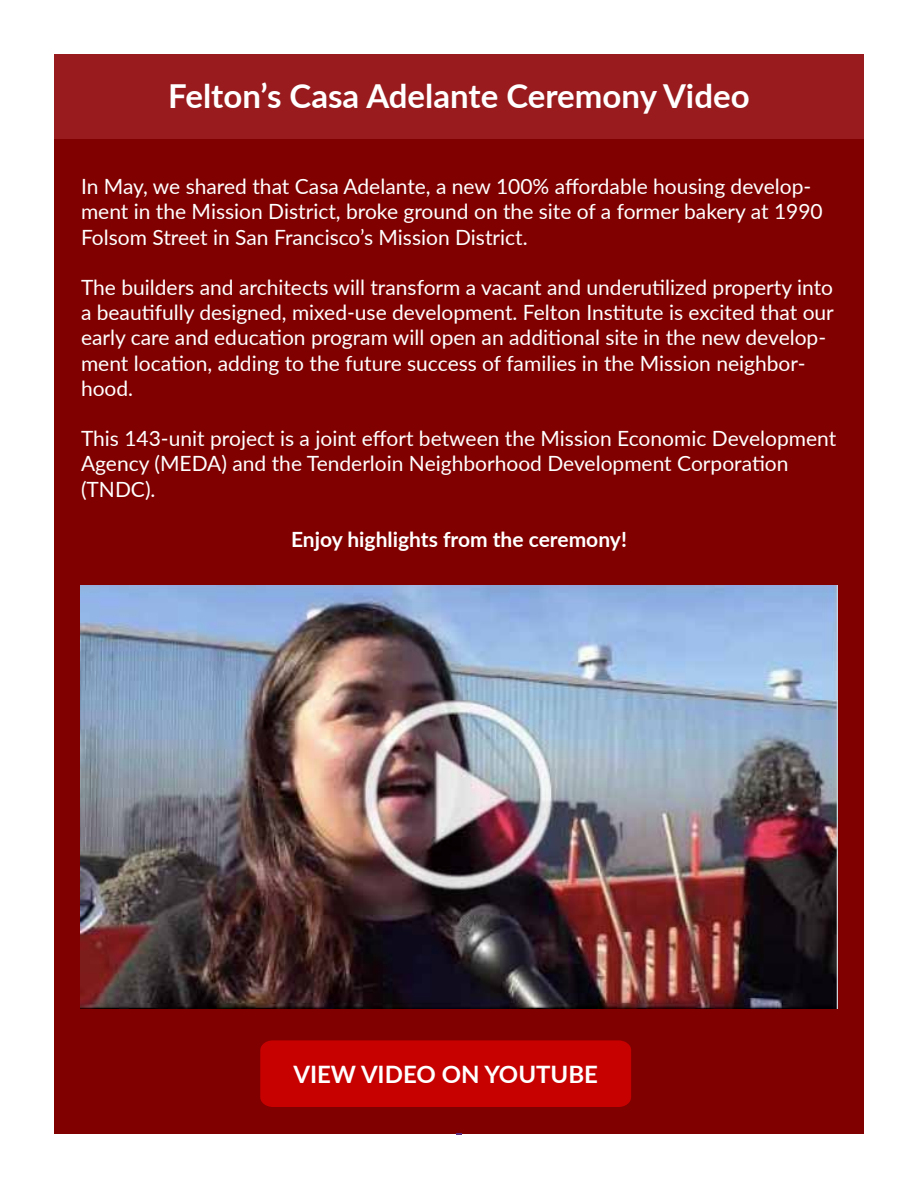
<style>
.page{position:relative;width:918px;height:1188px;background:#fff}
.page>*{position:absolute;margin:0;border:0;box-sizing:border-box;transform-origin:0 0}
.t1{font:700 33px "Lato";color:#fff}
.t2{font:700 24px "Lato";color:#fff}
.t3{font:21px/25.2px "Lato";color:#fff}
.t4{font:700 21px "Lato";color:#fff}
</style>
<div class="page">
<div style="left:54px;top:54px;width:810px;height:1080px;background:#800000"></div>
<div style="left:54px;top:54px;width:810px;height:84px;background:#991b1e"></div>
<svg style="left:456px;top:1133px;width:6px;height:2px"></svg>
<div style="left:260px;top:1040px;width:371px;height:67px;background:#c70000"></div>
<img style="left:81px;top:586px;width:756px;height:423px">
<h1 class="t1" style="left:168px;top:71px;width:583px">Felton’s Casa Adelante Ceremony Video</h1>
<p class="t3" style="left:81px;top:173px;width:743px">In May, we shared that Casa Adelante, a new 100% affordable housing develop&shy;ment in the Mission District, broke ground on the site of a former bakery at 1990<br>Folsom Street in San Francisco’s Mission District.</p>
<p class="t3" style="left:81px;top:274px;width:754px">The builders and architects will transform a vacant and underutilized property into a beautifully designed, mixed-use development. Felton Institute is excited that our early care and education program will open an additional site in the new develop&shy;ment location, adding to the future success of families in the Mission neighbor&shy;hood.</p>
<p class="t3" style="left:81px;top:425px;width:757px">This 143-unit project is a joint effort between the Mission Economic Development<br>Agency (MEDA) and the Tenderloin Neighborhood Development Corporation (TNDC).</p>
<p class="t4" style="left:291px;top:524px;width:337px">Enjoy highlights from the ceremony!</p>
<p class="t2" style="left:293px;top:1057px;width:306px">VIEW VIDEO ON YOUTUBE</p>
</div>
